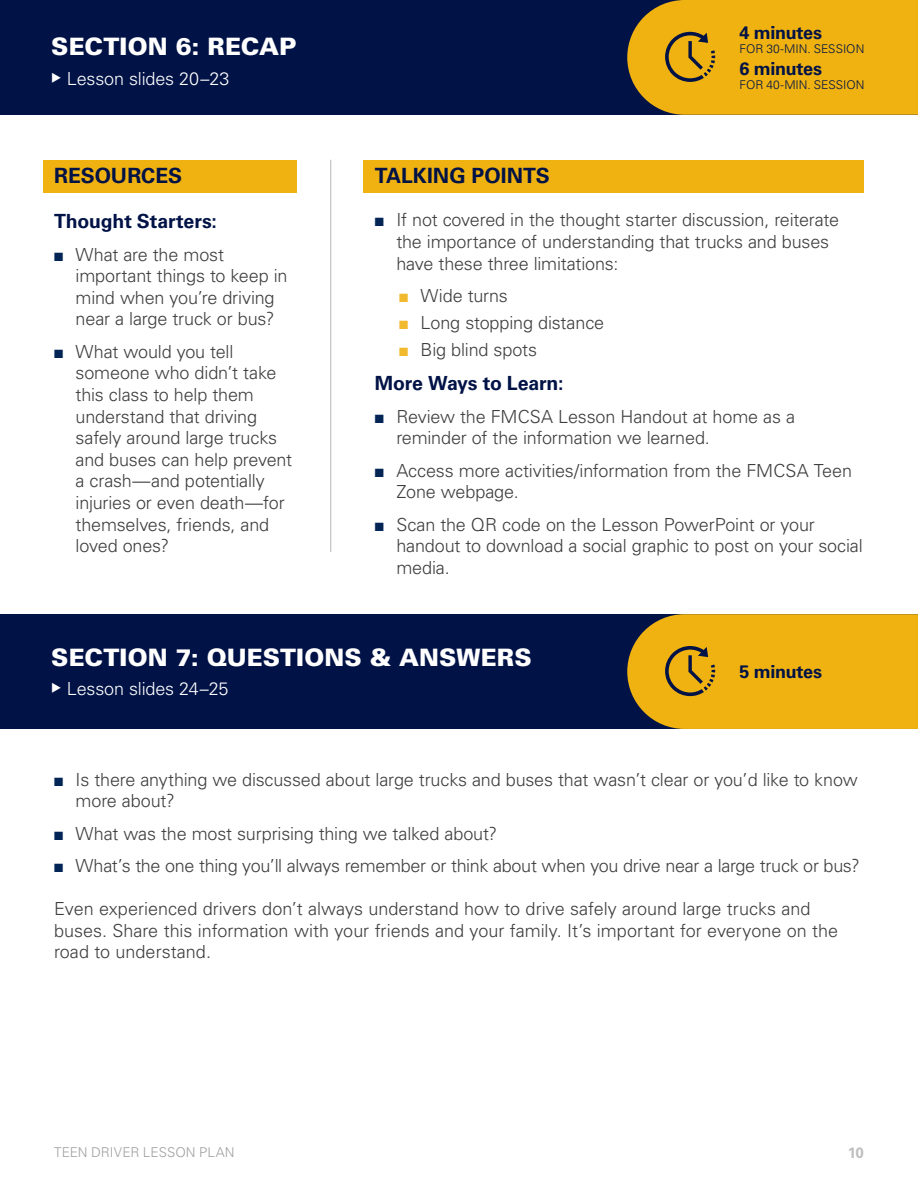
<style>
.page{position:relative;width:918px;height:1188px;background:#fff}
.page>*{position:absolute;margin:0;border:0;box-sizing:border-box;transform-origin:0 0}
.t1{font:900 24px "Univers LT Std";letter-spacing:.005em;color:#fff}
.t2{font:700 21px "Univers LT Std";color:#001246}
.t3{font:700 19.5px "Univers LT Std";letter-spacing:-.01em;color:#001246}
.t4{font:300 18px/21.6px "Univers LT Std";letter-spacing:-.01em;color:#3e3e3f}
.t5{font:300 18px "Univers LT Std";letter-spacing:-.01em;color:#fff}
.t6{font:700 18px "Univers LT Std";letter-spacing:-.015em;color:#001246}
.t7{font:700 15px "Univers LT Std";color:#bfbfbf}
.t8{font:300 13.5px "Univers LT Std";letter-spacing:.005em;color:#9f9f9f}
.t9{font:300 12px "Univers LT Std";color:#001246}
.t10{font:12px "Zapf Dingbats ITC";color:#022555}
.t11{font:12px "Zapf Dingbats ITC";color:#f1b92e}
</style>
<div class="page">
<div style="left:43px;top:160px;width:254px;height:32px;background:#efb211"></div>
<div style="left:364px;top:160px;width:500px;height:32px;background:#efb211"></div>
<div style="left:0;top:0;width:918px;height:115px;background:#001246"></div>
<div style="left:0;top:614px;width:918px;height:115px;background:#001246"></div>
<hr style="left:330px;top:160px;width:1px;height:392px;background:#bcbdc0">
<svg style="left:627px;top:0;width:291px;height:115px"></svg>
<svg style="left:627px;top:614px;width:291px;height:115px"></svg>
<h1 class="t1" style="left:51px;top:32px;width:247px">SECTION 6: RECAP</h1>
<p class="t5" style="left:51px;top:68px;width:180px">◆ Lesson slides 20–23</p>
<h2 class="t2" style="left:54px;top:164px;width:130px">RESOURCES</h2>
<h3 class="t3" style="left:54px;top:210px;width:164px">Thought Starters:</h3>
<p class="t10" style="left:54px;top:251px;width:11px">■</p>
<p class="t4" style="left:76px;top:243px;width:213px">What are the most important things to keep in mind when you’re driving near a large truck or bus?</p>
<p class="t10" style="left:54px;top:348px;width:11px">■</p>
<p class="t4" style="left:76px;top:341px;width:218px">What would you tell someone who didn’t take this class to help them understand that driving safely around large trucks and buses can help prevent a crash—and potentially injuries or even death—for themselves, friends, and loved ones?</p>
<p class="t6" style="left:740px;top:22px;width:84px">4 minutes</p>
<p class="t9" style="left:740px;top:42px;width:126px">FOR 30-MIN. SESSION</p>
<p class="t6" style="left:740px;top:58px;width:84px">6 minutes</p>
<p class="t9" style="left:740px;top:78px;width:126px">FOR 40-MIN. SESSION</p>
<h2 class="t2" style="left:375px;top:164px;width:177px">TALKING POINTS</h2>
<p class="t10" style="left:375px;top:217px;width:11px">■</p>
<p class="t4" style="left:396px;top:209px;width:444px">If not covered in the thought starter discussion, reiterate the importance of understanding that trucks and buses have these three limitations:</p>
<p class="t11" style="left:399px;top:292px;width:11px">■</p>
<p class="t4" style="left:421px;top:285px;width:89px">Wide turns</p>
<p class="t11" style="left:399px;top:319px;width:11px">■</p>
<p class="t4" style="left:421px;top:312px;width:185px">Long stopping distance</p>
<p class="t11" style="left:399px;top:346px;width:11px">■</p>
<p class="t4" style="left:421px;top:339px;width:118px">Big blind spots</p>
<h2 class="t3" style="left:375px;top:372px;width:190px">More Ways to Learn:</h2>
<p class="t10" style="left:375px;top:413px;width:11px">■</p>
<p class="t4" style="left:396px;top:405px;width:400px">Review the FMCSA Lesson Handout at home as a reminder of the information we learned.</p>
<p class="t10" style="left:375px;top:467px;width:11px">■</p>
<p class="t4" style="left:396px;top:459px;width:457px">Access more activities/information from the FMCSA Teen<br>Zone webpage.</p>
<p class="t10" style="left:375px;top:521px;width:11px">■</p>
<p class="t4" style="left:396px;top:513px;width:468px">Scan the QR code on the Lesson PowerPoint or your handout to download a social graphic to post on your social media.</p>
<h1 class="t1" style="left:51px;top:642px;width:482px">SECTION 7: QUESTIONS &amp; ANSWERS</h1>
<p class="t5" style="left:51px;top:678px;width:179px">◆ Lesson slides 24–25</p>
<p class="t6" style="left:740px;top:661px;width:84px">5 minutes</p>
<p class="t10" style="left:54px;top:776px;width:11px">■</p>
<p class="t4" style="left:76px;top:768px;width:784px">Is there anything we discussed about large trucks and buses that wasn’t clear or you’d like to know more about?</p>
<p class="t10" style="left:54px;top:830px;width:11px">■</p>
<p class="t4" style="left:76px;top:822px;width:423px">What was the most surprising thing we talked about?</p>
<p class="t10" style="left:54px;top:862px;width:11px">■</p>
<p class="t4" style="left:76px;top:855px;width:786px">What’s the one thing you’ll always remember or think about when you drive near a large truck or bus?</p>
<p class="t4" style="left:54px;top:898px;width:786px">Even experienced drivers don’t always understand how to drive safely around large trucks and buses. Share this information with your friends and your family. It’s important for everyone on the road to understand.</p>
<p class="t8" style="left:54px;top:1144px;width:182px">TEEN DRIVER LESSON PLAN</p>
<p class="t7" style="left:848px;top:1144px;width:18px">10</p>
</div>
